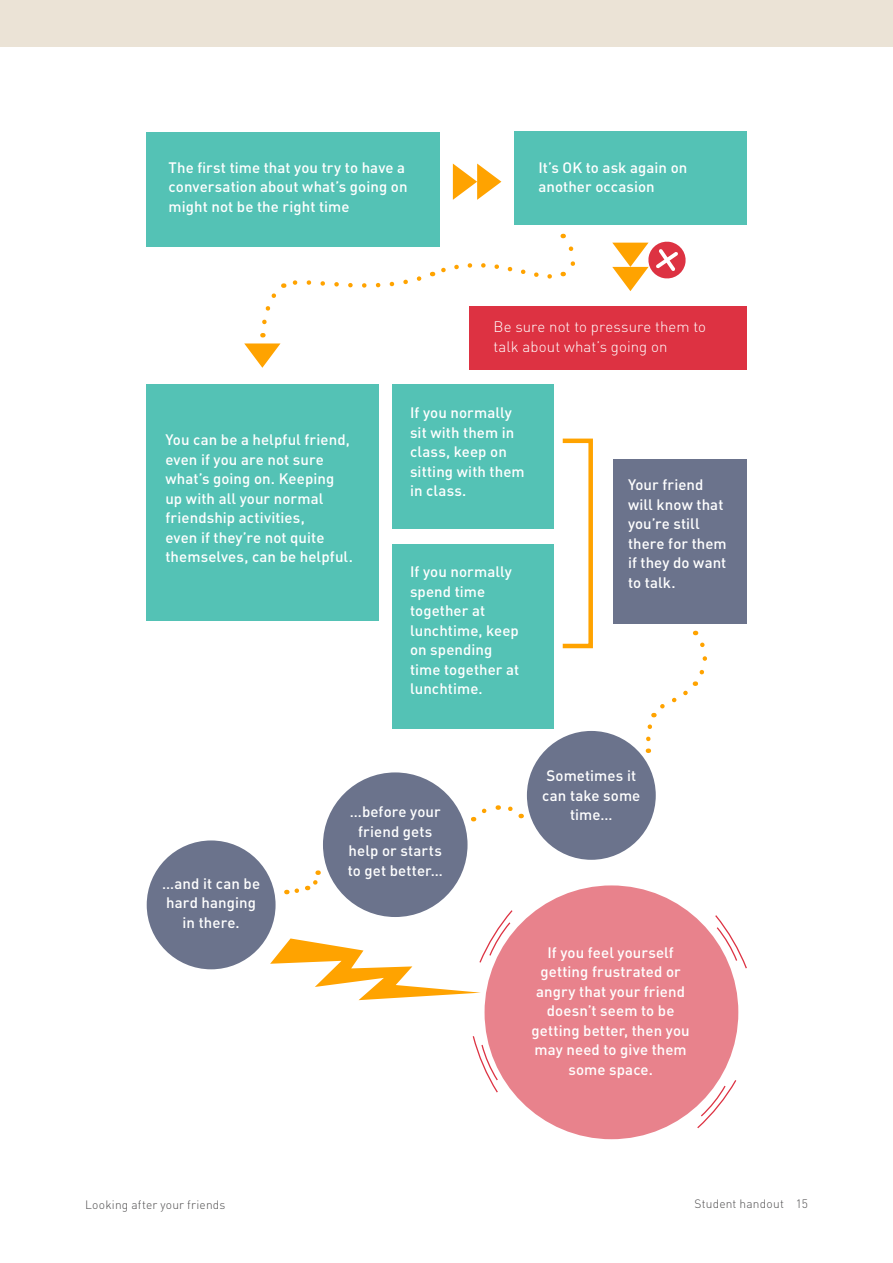
<style>
.page{position:relative;width:893px;height:1263px;background:#fff}
.page>*{position:absolute;margin:0;border:0;box-sizing:border-box;transform-origin:0 0}
.boxedtext{font:500 15px/19.5px "DIN Pro";letter-spacing:.005em;color:#fff}
.boxedtext-2{font:300 15px/19.5px "DIN Pro";letter-spacing:.005em;color:#fff}
.t1{font:300 12px "DIN Pro";letter-spacing:.015em;color:#4f4e4f}
</style>
<div class="page">
<div style="left:0;top:0;width:893px;height:47px;background:#ebe3d6"></div>
<div style="left:147px;top:840px;width:129px;height:129px;background:#6b738c;border-radius:50%"></div>
<div style="left:323px;top:772px;width:145px;height:145px;background:#6b738c;border-radius:50%"></div>
<div style="left:527px;top:731px;width:129px;height:129px;background:#6b738c;border-radius:50%"></div>
<div style="left:146px;top:132px;width:294px;height:114px;background:#54c2b5"></div>
<div style="left:514px;top:132px;width:233px;height:93px;background:#54c2b5"></div>
<div style="left:469px;top:306px;width:278px;height:63px;background:#dd3242"></div>
<div style="left:392px;top:384px;width:161px;height:145px;background:#54c2b5"></div>
<div style="left:146px;top:384px;width:233px;height:237px;background:#54c2b5"></div>
<div style="left:613px;top:459px;width:134px;height:165px;background:#6b738c"></div>
<div style="left:392px;top:544px;width:161px;height:185px;background:#54c2b5"></div>
<svg style="left:453px;top:164px;width:48px;height:36px"></svg>
<svg style="left:563px;top:234px;width:12px;height:42px"></svg>
<svg style="left:432px;top:263px;width:120px;height:16px"></svg>
<svg style="left:260px;top:276px;width:162px;height:61px"></svg>
<svg style="left:612px;top:241px;width:74px;height:50px"></svg>
<svg style="left:244px;top:343px;width:36px;height:25px"></svg>
<div style="left:560px;top:439px;width:33px;height:209px;border:4px solid #ffa300"></div>
<svg style="left:645px;top:631px;width:62px;height:122px"></svg>
<svg style="left:498px;top:805px;width:24px;height:13px"></svg>
<svg style="left:472px;top:808px;width:15px;height:13px"></svg>
<svg style="left:286px;top:870px;width:35px;height:25px"></svg>
<div style="left:485px;top:885px;width:253px;height:254px;background:#e8828c;border-radius:50%"></div>
<svg style="left:696px;top:1078px;width:41px;height:51px"></svg>
<svg style="left:714px;top:915px;width:33px;height:54px"></svg>
<svg style="left:472px;top:1035px;width:27px;height:58px"></svg>
<svg style="left:270px;top:909px;width:244px;height:91px"></svg>
<p class="boxedtext" style="left:169px;top:157px;width:240px">The first time that you try to have a conversation about what’s going on might not be the right time</p>
<p class="boxedtext" style="left:538px;top:157px;width:150px">It’s OK to ask again on another occasion</p>
<p class="boxedtext" style="left:165px;top:429px;width:189px">You can be a helpful friend, even if you are not sure what’s going on. Keeping up with all your normal friendship activities,<br>even if they’re not quite themselves, can be helpful.</p>
<p class="boxedtext-2" style="left:493px;top:316px;width:214px">Be sure not to pressure them to talk about what’s going on</p>
<p class="boxedtext" style="left:410px;top:402px;width:116px">If you normally sit with them in class, keep on sitting with them in class.</p>
<p class="boxedtext" style="left:410px;top:562px;width:111px">If you normally spend time together at lunchtime, keep on spending time together at lunchtime.</p>
<p class="boxedtext" style="left:628px;top:474px;width:100px">Your friend will know that you’re still there for them if they do want to talk.</p>
<p class="boxedtext" style="left:542px;top:766px;width:100px">Sometimes it can take some</p>
<p class="boxedtext" style="left:162px;top:873px;width:99px;text-align:center">…and it can be hard hanging in there.</p>
<p class="boxedtext" style="left:350px;top:801px;width:92px">…before your</p>
<p class="boxedtext" style="left:570px;top:805px;width:44px">time…</p>
<p class="boxedtext" style="left:348px;top:821px;width:96px;text-align:center">friend gets help or starts to get better…</p>
<p class="boxedtext" style="left:532px;top:942px;width:160px;text-align:center">If you feel yourself getting frustrated or angry that your friend doesn’t seem to be getting better, then you may need to give them some space.</p>
<p class="t1" style="left:85px;top:1196px;width:142px">Looking after your friends</p>
<p class="t1" style="left:694px;top:1195px;width:115px">Student handout 15</p>
</div>
